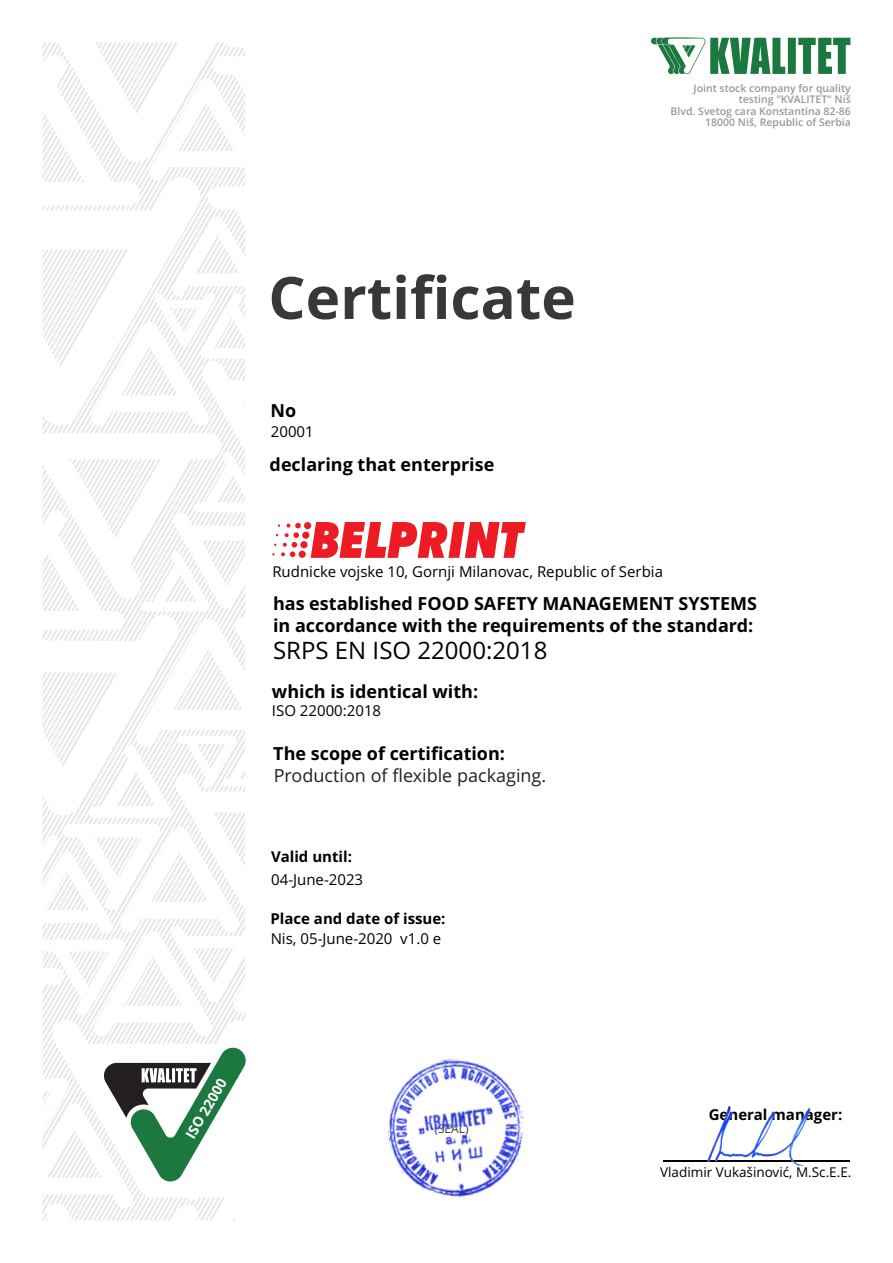
<style>
.page{position:relative;width:893px;height:1263px;background:#fff}
.page>*{position:absolute;margin:0;border:0;box-sizing:border-box;transform-origin:0 0}
.t1{font:700 58.5px "Open Sans";color:#383838}
.t2{font:24px "Open Sans";color:#000}
.t3{font:700 18px/22px "Open Sans";color:#000}
.t4{font:18px "Open Sans";color:#231f20}
.t5{font:15px "Open Sans";color:#000}
.t6{font:700 15px "Open Sans";color:#000}
.t7{font:700 14.1px "Open Sans";color:#fff}
.t8{font:13.5px "Open Sans";color:#000}
.t9{font:12px "Open Sans";color:#383838}
.t10{font:600 10.5px/11.4px "Open Sans";color:#989898;text-align:right}
</style>
<div class="page">
<svg style="left:43px;top:43px;width:202px;height:1177px"></svg>
<hr style="left:663px;top:1161px;width:187px;height:1px;background:#000">
<svg style="left:651px;top:38px;width:199px;height:36px"></svg>
<svg style="left:104px;top:1046px;width:142px;height:136px"></svg>
<svg style="left:311px;top:522px;width:215px;height:36px"></svg>
<div style="left:304px;top:522px;width:7px;height:7px;background:#ed1c24;border-radius:50%"></div>
<div style="left:302px;top:532px;width:7px;height:7px;background:#ed1c24;border-radius:50%"></div>
<div style="left:300px;top:541px;width:8px;height:7px;background:#ed1c24;border-radius:50%"></div>
<div style="left:299px;top:551px;width:7px;height:7px;background:#ed1c24;border-radius:50%"></div>
<svg style="left:272px;top:523px;width:29px;height:34px"></svg>
<img style="left:388px;top:1058px;width:136px;height:141px">
<img style="left:697px;top:1106px;width:125px;height:61px">
<p class="t10" style="left:671px;top:83px;width:182px">Joint stock company for quality testing "KVALITET" Niš<br>Blvd. Svetog cara Konstantina 82-86<br>18000 Niš, Republic of Serbia</p>
<h1 class="t1" style="left:268px;top:274px;width:309px">Certificate</h1>
<p class="t3" style="left:270px;top:401px;width:27px">No</p>
<p class="t5" style="left:271px;top:426px;width:44px">20001</p>
<p class="t3" style="left:270px;top:455px;width:226px">declaring that enterprise</p>
<p class="t5" style="left:272px;top:566px;width:392px">Rudnicke vojske 10, Gornji Milanovac, Republic of Serbia</p>
<p class="t3" style="left:273px;top:594px;width:486px">has established FOOD SAFETY MANAGEMENT SYSTEMS in accordance with the requirements of the standard:</p>
<h2 class="t2" style="left:273px;top:640px;width:276px">SRPS EN ISO 22000:2018</h2>
<p class="t3" style="left:272px;top:682px;width:208px">which is identical with:</p>
<p class="t5" style="left:272px;top:705px;width:111px">ISO 22000:2018</p>
<p class="t3" style="left:273px;top:744px;width:233px">The scope of certification:</p>
<p class="t4" style="left:274px;top:768px;width:274px">Production of flexible packaging.</p>
<p class="t6" style="left:271px;top:850px;width:82px">Valid until:</p>
<p class="t5" style="left:271px;top:873px;width:93px">04-June-2023</p>
<p class="t6" style="left:270px;top:912px;width:177px">Place and date of issue:</p>
<p class="t5" style="left:271px;top:933px;width:172px">Nis, 05-June-2020 v1.0 e</p>
<p class="t7" style="left:184px;top:1135px;width:69px;rotate:-60deg">ISO 22000</p>
<p class="t9" style="left:434px;top:1123px;width:36px">(SEAL)</p>
<p class="t6" style="left:709px;top:1108px;width:135px">General manager:</p>
<p class="t8" style="left:660px;top:1167px;width:193px">Vladimir Vukašinović, M.Sc.E.E.</p>
</div>
